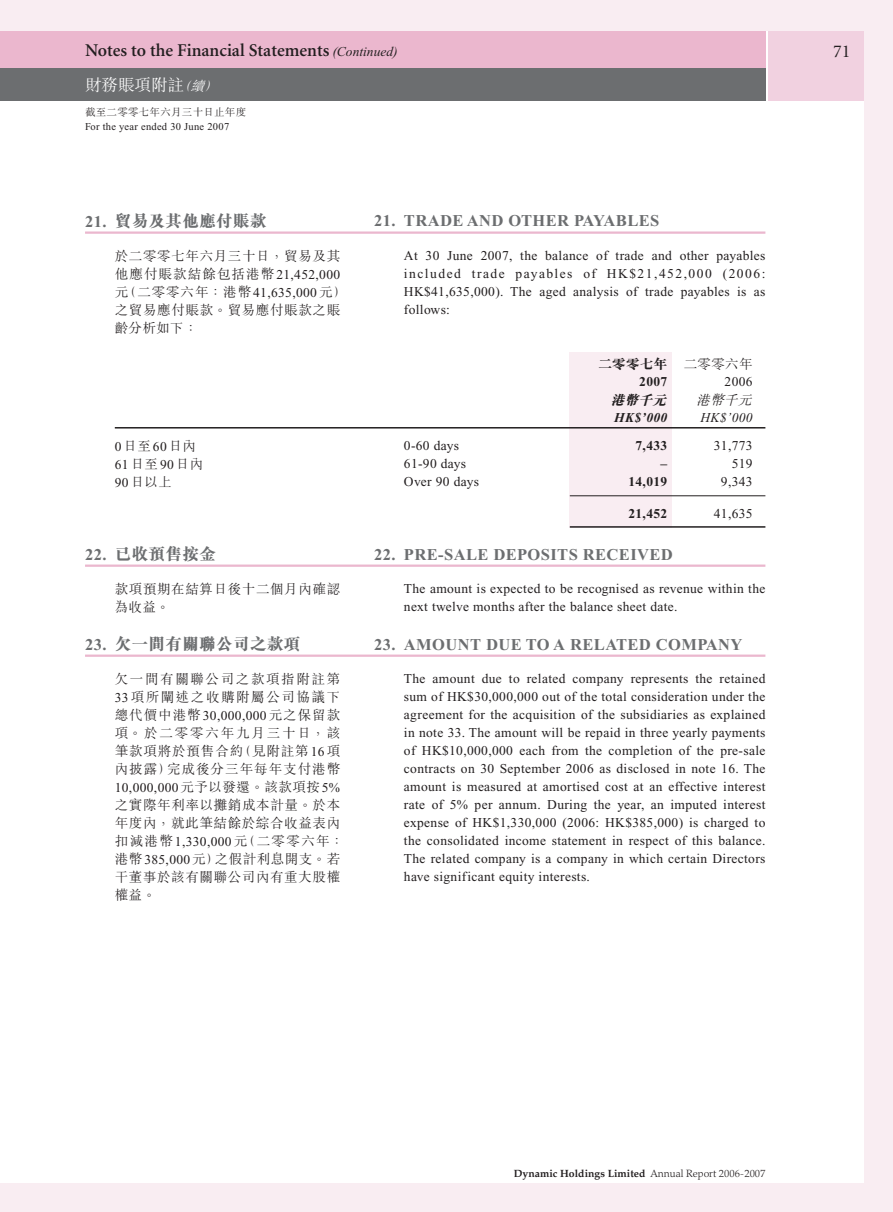
<style>
.page{position:relative;width:893px;height:1212px;background:#fff}
.page>*{position:absolute;margin:0;border:0;box-sizing:border-box;transform-origin:0 0}
.t1{font:600 18px "Minion";color:#231f20}
.t2{font:18px "Minion";color:#231f20}
.t3{font:700 16.5px "Times New Roman";letter-spacing:.025em;color:#6c6e70}
.t4{font:16.5px "M Sung HK Xbold B5 pc H";letter-spacing:.025em;color:#6c6e70}
.t5{font:16.5px "M Sung HK Light B5 pc H";color:#fff}
.t6{font:13.5px/18px "Times New Roman";letter-spacing:.025em;color:#231f20;text-align:justify}
.t7{font:13.5px/18px "M Sung HK Light B5 pc H";letter-spacing:.075em;color:#231f20}
.t8{font:13.5px/18px "M Sung HK Light B5 pc H";letter-spacing:.05em;color:#231f20}
.t9{font:700 13.5px "Times New Roman";letter-spacing:.025em;color:#231f20}
.t10{font:13.5px/17.2px "M Sung HK Xbold B5 pc H";letter-spacing:.025em;color:#231f20}
.t11{font:italic 700 13.5px "Times New Roman";color:#231f20}
.t12{font:italic 13.5px "Times New Roman";color:#231f20}
.t13{font:italic 13.5px "M Sung HK Xbold B5 pc H";color:#231f20}
.t14{font:italic 13.5px "M Sung HK Light B5 pc H";color:#231f20}
.t15{font:10.5px "Palatino Bold Os F";color:#231f20}
.t16{font:10.5px/14.4px "Times New Roman";letter-spacing:.025em;color:#231f20}
.s1{font-family:"Times New Roman";font-weight:400;font-style:italic;font-size:13.5px}
.s2{font-style:italic;font-size:13.5px}
.s3{font-family:"M Sung HK Light B5 pc H"}
.s4{font-family:"Times New Roman";font-weight:700}
.s5{font-family:"Times New Roman"}
.s6{font-family:"Palatino";font-weight:300}
</style>
<div class="page">
<div style="left:768px;top:29px;width:125px;height:72px;background:#f1d1e0"></div>
<div style="left:0;top:1183px;width:893px;height:29px;background:#f9edf2"></div>
<div style="left:864px;top:0;width:29px;height:1212px;background:#f9edf2"></div>
<div style="left:0;top:30px;width:765px;height:38px;background:#ebb7ce"></div>
<div style="left:0;top:68px;width:765px;height:33px;background:#6c6e70"></div>
<div style="left:0;top:0;width:893px;height:30px;background:#f9edf2"></div>
<div style="left:570px;top:352px;width:102px;height:175px;background:#f9edf2"></div>
<hr style="left:85px;top:231px;width:680px;height:3px;background:#ebb7ce">
<hr style="left:115px;top:427px;width:650px;height:1px;background:#231f20">
<hr style="left:570px;top:495px;width:195px;height:1px;background:#231f20">
<hr style="left:570px;top:526px;width:195px;height:2px;background:#231f20">
<hr style="left:85px;top:564px;width:680px;height:3px;background:#ebb7ce">
<hr style="left:85px;top:654px;width:680px;height:3px;background:#ebb7ce">
<p class="t1" style="left:85px;top:43px;width:314px">Notes to the Financial Statements <span class="s1">(Continued)</span></p>
<p class="t5" style="left:85px;top:79px;width:138px">財務賬項附註<span class="s2">（續）</span></p>
<p class="t16" style="left:85px;top:106px;width:163px"><span class="s3">截至二零零七年六月三十日止年度<br></span>For the year ended 30 June 2007</p>
<p class="t4" style="left:85px;top:215px;width:183px"><span class="s4">21.</span> 貿易及其他應付賬款</p>
<p class="t8" style="left:115px;top:248px;width:234px">於二零零七年六月三十日，貿易及其他應付賬款結餘包括港幣<span class="s5">21,452,000</span>元（二零零六年：港幣<span class="s5">41,635,000</span>元）之貿易應付賬款。貿易應付賬款之賬齡分析如下：</p>
<p class="t3" style="left:374px;top:215px;width:287px">21. TRADE AND OTHER PAYABLES</p>
<p class="t6" style="left:404px;top:248px;width:363px">At 30 June 2007, the balance of trade and other payables included trade payables of HK$21,452,000 (2006:<br>HK$41,635,000). The aged analysis of trade payables is as follows:</p>
<p class="t10" style="left:639px;top:357px;width:115px;text-indent:-41px">二零零七年 <span class="s3">二零零六年<br></span><span class="s4">2007</span></p>
<p class="t6" style="left:725px;top:374px;width:30px">2006</p>
<p class="t13" style="left:611px;top:394px;width:60px">港幣千元</p>
<p class="t14" style="left:696px;top:394px;width:60px">港幣千元</p>
<p class="t11" style="left:614px;top:413px;width:55px">HK$’000</p>
<p class="t12" style="left:700px;top:412px;width:54px">HK$’000</p>
<p class="t8" style="left:115px;top:439px;width:83px"><span class="s5">0</span>日至<span class="s5">60</span>日內</p>
<p class="t6" style="left:404px;top:438px;width:57px">0-60 days</p>
<p class="t9" style="left:635px;top:441px;width:33px">7,433</p>
<p class="t6" style="left:714px;top:438px;width:40px">31,773</p>
<p class="t6" style="left:115px;top:457px;width:90px">61<span class="s3">日至</span>90<span class="s3">日內</span></p>
<p class="t6" style="left:404px;top:456px;width:64px">61-90 days</p>
<p class="t9" style="left:660px;top:459px;width:8px">–</p>
<p class="t6" style="left:732px;top:456px;width:22px">519</p>
<p class="t8" style="left:115px;top:475px;width:59px"><span class="s5">90</span>日以上</p>
<p class="t6" style="left:404px;top:474px;width:77px">Over 90 days</p>
<p class="t9" style="left:628px;top:477px;width:40px">14,019</p>
<p class="t6" style="left:721px;top:474px;width:33px">9,343</p>
<p class="t9" style="left:628px;top:509px;width:40px">21,452</p>
<p class="t6" style="left:714px;top:506px;width:40px">41,635</p>
<p class="t4" style="left:85px;top:548px;width:132px"><span class="s4">22.</span> 已收預售按金</p>
<p class="t8" style="left:115px;top:581px;width:227px">款項預期在結算日後十二個月內確認為收益。</p>
<p class="t4" style="left:85px;top:638px;width:217px"><span class="s4">23.</span> 欠一間有關聯公司之款項</p>
<p class="t7" style="left:115px;top:671px;width:230px">欠一間有關聯公司之款項指附註第<br><span class="s5">33</span>項所闡述之收購附屬公司協議下總代價中港幣<span class="s5">30,000,000</span>元之保留款項。於二零零六年九月三十日，該筆款項將於預售合約（見附註第<span class="s5">16</span>項內披露）完成後分三年每年支付港幣<br><span class="s5">10,000,000</span>元予以發還。該款項按<span class="s5">5%</span>之實際年利率以攤銷成本計量。於本年度內，就此筆結餘於綜合收益表內扣減港幣<span class="s5">1,330,000</span>元（二零零六年：港幣<span class="s5">385,000</span>元）之假計利息開支。若干董事於該有關聯公司內有重大股權權益。</p>
<p class="t3" style="left:374px;top:548px;width:300px">22. PRE-SALE DEPOSITS RECEIVED</p>
<p class="t6" style="left:404px;top:581px;width:363px">The amount is expected to be recognised as revenue within the next twelve months after the balance sheet date.</p>
<p class="t3" style="left:374px;top:638px;width:370px">23. AMOUNT DUE TO A RELATED COMPANY</p>
<p class="t6" style="left:404px;top:671px;width:363px">The amount due to related company represents the retained sum of HK$30,000,000 out of the total consideration under the agreement for the acquisition of the subsidiaries as explained in note 33. The amount will be repaid in three yearly payments of HK$10,000,000 each from the completion of the pre-sale contracts on 30 September 2006 as disclosed in note 16. The amount is measured at amortised cost at an effective interest rate of 5% per annum. During the year, an imputed interest expense of HK$1,330,000 (2006: HK$385,000) is charged to the consolidated income statement in respect of this balance.<br>The related company is a company in which certain Directors have significant equity interests.</p>
<p class="t2" style="left:833px;top:44px;width:19px">71</p>
<p class="t15" style="left:514px;top:1169px;width:253px">Dynamic Holdings Limited <span class="s6">Annual Report 2006-2007</span></p>
</div>
